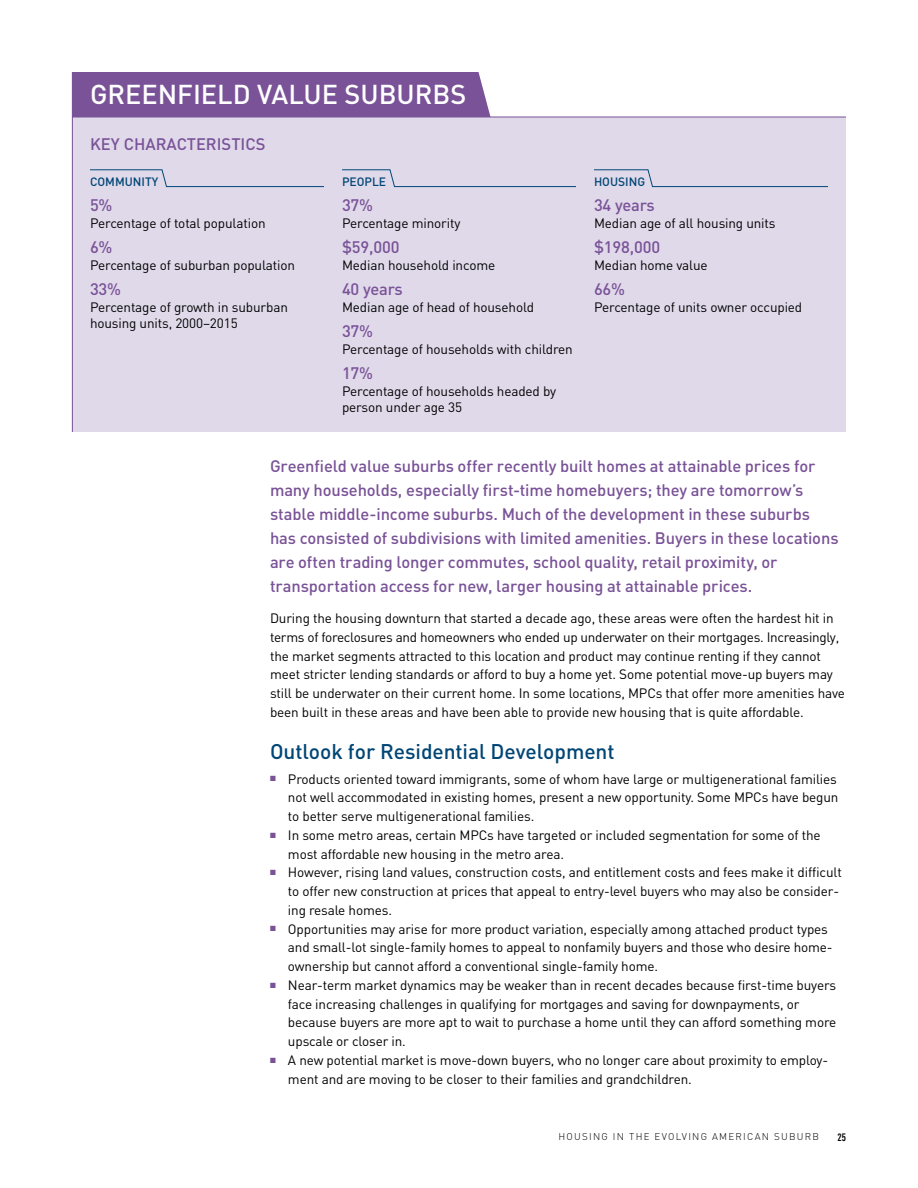
<style>
.page{position:relative;width:918px;height:1188px;background:#fff}
.page>*{position:absolute;margin:0;border:0;box-sizing:border-box;transform-origin:0 0}
.t1{font:500 27px "DIN";color:#fff}
.t2{font:500 21px "DIN";letter-spacing:-.005em;color:#004675}
.t3{font:500 16.5px/24px "DIN";letter-spacing:-.01em;color:#795297}
.t4{font:13.5px/18.8px "DIN";letter-spacing:-.01em;color:#000}
.t5{font:500 12px "DIN";color:#004675}
.t6{font:700 condensed 10.5px "DIN Offc";color:#000}
.t7{font:300 9.75px "DIN";letter-spacing:.13em;color:#000}
</style>
<div class="page">
<div style="left:73px;top:72px;width:417px;height:45px;background:#795297"></div>
<div style="left:72px;top:117px;width:774px;height:315px;background:#e0d9ea"></div>
<svg style="left:90px;top:169px;width:234px;height:18px"></svg>
<svg style="left:342px;top:169px;width:234px;height:18px"></svg>
<svg style="left:594px;top:169px;width:234px;height:18px"></svg>
<hr style="left:72px;top:117px;width:774px;height:1px;background:#795297">
<hr style="left:72px;top:72px;width:1px;height:360px;background:#795297">
<h1 class="t1" style="left:90px;top:77px;width:378px">GREENFIELD VALUE SUBURBS</h1>
<p class="t3" style="left:90px;top:131px;width:177px">KEY CHARACTERISTICS</p>
<p class="t5" style="left:90px;top:173px;width:70px">COMMUNITY</p>
<p class="t3" style="left:90px;top:193px;width:24px">5%</p>
<p class="t4" style="left:90px;top:214px;width:177px">Percentage of total population</p>
<p class="t3" style="left:90px;top:235px;width:24px">6%</p>
<p class="t4" style="left:90px;top:256px;width:207px">Percentage of suburban population</p>
<p class="t3" style="left:90px;top:277px;width:33px">33%</p>
<p class="t4" style="left:90px;top:299px;width:199px;line-height:16.5px">Percentage of growth in suburban housing units, 2000–2015</p>
<p class="t5" style="left:342px;top:173px;width:46px">PEOPLE</p>
<p class="t3" style="left:342px;top:193px;width:33px">37%</p>
<p class="t4" style="left:342px;top:214px;width:120px">Percentage minority</p>
<p class="t3" style="left:342px;top:235px;width:59px">$59,000</p>
<p class="t4" style="left:342px;top:256px;width:155px">Median household income</p>
<p class="t3" style="left:342px;top:277px;width:62px">40 years</p>
<p class="t4" style="left:342px;top:298px;width:194px">Median age of head of household</p>
<p class="t3" style="left:342px;top:319px;width:33px">37%</p>
<p class="t4" style="left:342px;top:340px;width:232px">Percentage of households with children</p>
<p class="t3" style="left:342px;top:361px;width:33px">17%</p>
<p class="t4" style="left:342px;top:383px;width:216px;line-height:16.5px">Percentage of households headed by person under age 35</p>
<p class="t5" style="left:594px;top:173px;width:53px">HOUSING</p>
<p class="t3" style="left:594px;top:193px;width:62px">34 years</p>
<p class="t4" style="left:594px;top:214px;width:183px">Median age of all housing units</p>
<p class="t3" style="left:594px;top:235px;width:68px">$198,000</p>
<p class="t4" style="left:594px;top:256px;width:115px">Median home value</p>
<p class="t3" style="left:594px;top:277px;width:33px">66%</p>
<p class="t4" style="left:594px;top:298px;width:210px">Percentage of units owner occupied</p>
<p class="t3" style="left:270px;top:454px;width:570px">Greenfield value suburbs offer recently built homes at attainable prices for many households, especially first-time homebuyers; they are tomorrow’s stable middle-income suburbs. Much of the development in these suburbs has consisted of subdivisions with limited amenities. Buyers in these locations are often trading longer commutes, school quality, retail proximity, or transportation access for new, larger housing at attainable prices.</p>
<p class="t4" style="left:270px;top:609px;width:577px">During the housing downturn that started a decade ago, these areas were often the hardest hit in terms of foreclosures and homeowners who ended up underwater on their mortgages. Increasingly, the market segments attracted to this location and product may continue renting if they cannot meet stricter lending standards or afford to buy a home yet. Some potential move-up buyers may still be underwater on their current home. In some locations, MPCs that offer more amenities have been built in these areas and have been able to provide new housing that is quite affordable.</p>
<h2 class="t2" style="left:270px;top:737px;width:346px">Outlook for Residential Development</h2>
<p class="t4" style="left:288px;top:770px;width:552px;text-align:justify;text-indent:-18px"><sup>■</sup> Products oriented toward immigrants, some of whom have large or multigenerational families not well accommodated in existing homes, present a new opportunity. Some MPCs have begun to better serve multigenerational families.</p>
<p class="t4" style="left:288px;top:826px;width:534px;text-indent:-18px"><sup>■</sup> In some metro areas, certain MPCs have targeted or included segmentation for some of the most affordable new housing in the metro area.</p>
<p class="t4" style="left:288px;top:863px;width:555px;text-indent:-18px"><sup>■</sup> However, rising land values, construction costs, and entitlement costs and fees make it difficult to offer new construction at prices that appeal to entry-level buyers who may also be consider&shy;ing resale homes.</p>
<p class="t4" style="left:288px;top:920px;width:546px;text-indent:-18px"><sup>■</sup> Opportunities may arise for more product variation, especially among attached product types and small-lot single-family homes to appeal to nonfamily buyers and those who desire home&shy;ownership but cannot afford a conventional single-family home.</p>
<p class="t4" style="left:288px;top:976px;width:550px;text-indent:-18px"><sup>■</sup> Near-term market dynamics may be weaker than in recent decades because first-time buyers face increasing challenges in qualifying for mortgages and saving for downpayments, or because buyers are more apt to wait to purchase a home until they can afford something more upscale or closer in.</p>
<p class="t4" style="left:288px;top:1051px;width:542px;text-indent:-18px"><sup>■</sup> A new potential market is move-down buyers, who no longer care about proximity to employ&shy;ment and are moving to be closer to their families and grandchildren.</p>
<p class="t7" style="left:559px;top:1131px;width:262px">HOUSING IN THE EVOLVING AMERICAN SUBURB</p>
<p class="t6" style="left:838px;top:1131px;width:10px">25</p>
</div>
